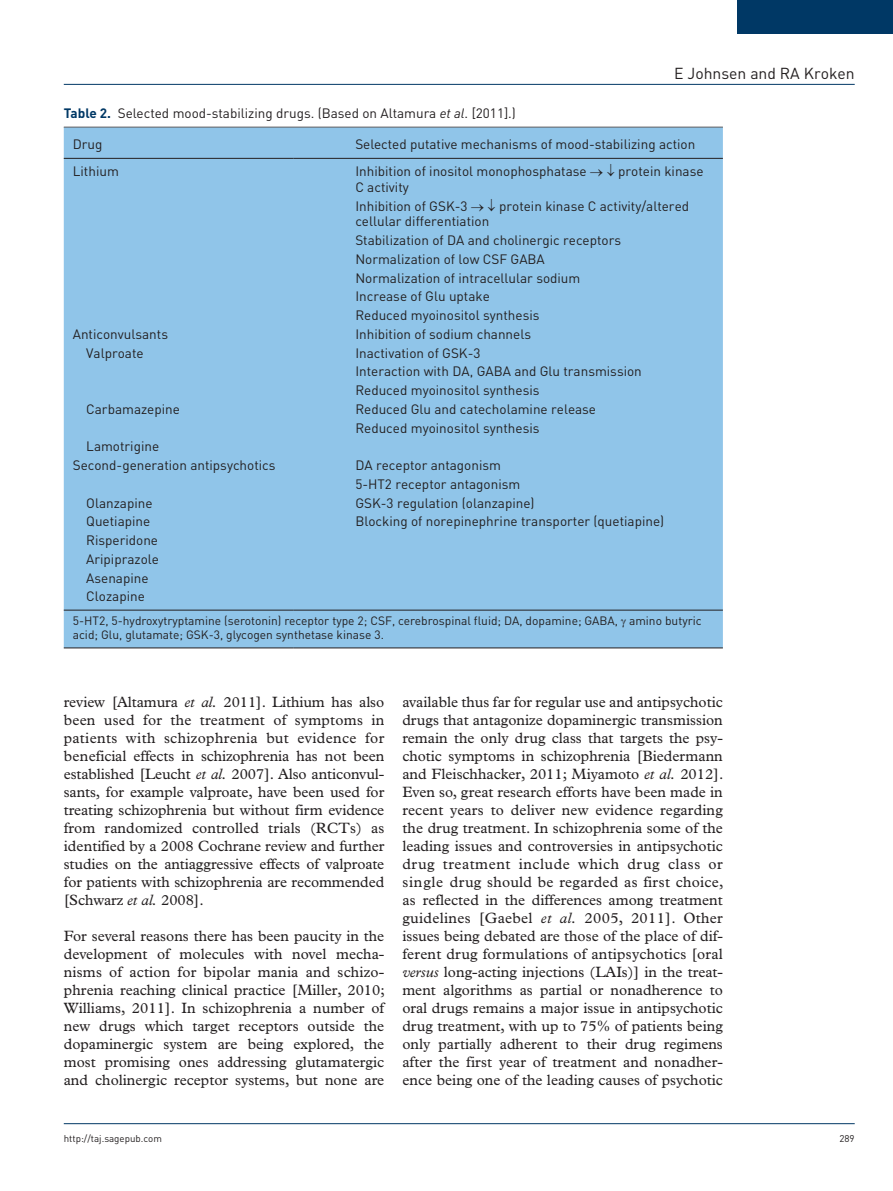
<style>
.page{position:relative;width:893px;height:1191px;background:#fff}
.page>*{position:absolute;margin:0;border:0;box-sizing:border-box;transform-origin:0 0}
.t1{font:15.75px "DIN";color:#231f20}
.t2{font:15px/18px "Plantin";color:#231f20;text-align:justify}
.t3{font:13.5px/18.8px "DIN";color:#231f20}
.t4{font:12px/14.2px "DIN";color:#231f20}
.t5{font:9.75px "DIN";color:#231f20}
.s1{font-weight:700;color:#003865}
.s2{font-style:italic}
</style>
<div class="page">
<hr style="left:64px;top:84px;width:791px;height:1px;background:#003865">
<hr style="left:64px;top:1123px;width:791px;height:1px;background:#003865">
<div style="left:738px;top:0;width:155px;height:34px;background:#003865"></div>
<hr style="left:64px;top:127px;width:659px;height:1px;background:#231f20">
<div style="left:64px;top:128px;width:659px;height:519px;background:#90c5e9"></div>
<hr style="left:64px;top:158px;width:229px;height:1px;background:#231f20">
<hr style="left:293px;top:158px;width:430px;height:1px;background:#231f20">
<hr style="left:64px;top:610px;width:229px;height:1px;background:#231f20">
<hr style="left:293px;top:610px;width:430px;height:1px;background:#231f20">
<hr style="left:64px;top:647px;width:229px;height:1px;background:#231f20">
<hr style="left:293px;top:647px;width:430px;height:1px;background:#231f20">
<svg style="left:621px;top:619px;width:5px;height:8px"></svg>
<p class="t1" style="left:674px;top:63px;width:182px">E Johnsen and RA Kroken</p>
<p class="t3" style="left:64px;top:103px;width:454px"><span class="s1">Table 2.</span> Selected mood-stabilizing drugs. (Based on Altamura <span class="s2">et al</span>. [2011].)</p>
<p class="t3" style="left:73px;top:135px;width:31px">Drug</p>
<p class="t3" style="left:355px;top:135px;width:341px">Selected putative mechanisms of mood-stabilizing action</p>
<p class="t3" style="left:73px;top:161px;width:48px">Lithium</p>
<p class="t3" style="left:355px;top:163px;width:350px;line-height:15.8px">Inhibition of inositol monophosphatase → ↓ protein kinase<br>C activity</p>
<p class="t3" style="left:355px;top:197px;width:335px;line-height:15.8px">Inhibition of GSK-3 → ↓ protein kinase C activity/altered cellular differentiation</p>
<p class="t3" style="left:355px;top:230px;width:267px">Stabilization of DA and cholinergic receptors Normalization of low CSF GABA Normalization of intracellular sodium Increase of Glu uptake<br>Reduced myoinositol synthesis</p>
<p class="t3" style="left:73px;top:324px;width:97px">Anticonvulsants</p>
<p class="t3" style="left:355px;top:324px;width:177px">Inhibition of sodium channels</p>
<p class="t3" style="left:86px;top:343px;width:59px">Valproate</p>
<p class="t3" style="left:355px;top:343px;width:288px">Inactivation of GSK-3<br>Interaction with DA, GABA and Glu transmission<br>Reduced myoinositol synthesis</p>
<p class="t3" style="left:86px;top:399px;width:95px">Carbamazepine</p>
<p class="t3" style="left:355px;top:399px;width:242px">Reduced Glu and catecholamine release<br>Reduced myoinositol synthesis</p>
<p class="t3" style="left:73px;top:437px;width:204px;text-indent:14px">Lamotrigine<br>Second-generation antipsychotics</p>
<p class="t3" style="left:355px;top:455px;width:166px">DA receptor antagonism<br>5-HT2 receptor antagonism</p>
<p class="t3" style="left:86px;top:493px;width:68px">Olanzapine</p>
<p class="t3" style="left:355px;top:493px;width:181px">GSK-3 regulation (olanzapine)</p>
<p class="t3" style="left:86px;top:512px;width:66px">Quetiapine</p>
<p class="t3" style="left:355px;top:512px;width:310px">Blocking of norepinephrine transporter (quetiapine)</p>
<p class="t3" style="left:86px;top:531px;width:74px">Risperidone<br>Aripiprazole<br>Asenapine<br>Clozapine</p>
<p class="t4" style="left:73px;top:613px;width:630px">5-HT2, 5-hydroxytryptamine (serotonin) receptor type 2; CSF, cerebrospinal fluid; DA, dopamine; GABA, amino butyric acid; Glu, glutamate; GSK-3, glycogen synthetase kinase 3.</p>
<p class="t2" style="left:64px;top:693px;width:322px">review [Altamura <span class="s2">et al.</span> 2011]. Lithium has also been used for the treatment of symptoms in patients with schizophrenia but evidence for beneficial effects in schizophrenia has not been established [Leucht <span class="s2">et al.</span> 2007]. Also anticonvul&shy;sants, for example valproate, have been used for treating schizophrenia but without firm evidence from randomized controlled trials (RCTs) as identified by a 2008 Cochrane review and further studies on the antiaggressive effects of valproate for patients with schizophrenia are recommended [Schwarz <span class="s2">et al.</span> 2008].</p>
<p class="t2" style="left:64px;top:927px;width:323px">For several reasons there has been paucity in the development of molecules with novel mecha&shy;nisms of action for bipolar mania and schizo&shy;phrenia reaching clinical practice [Miller, 2010; Williams, 2011]. In schizophrenia a number of new drugs which target receptors outside the dopaminergic system are being explored, the most promising ones addressing glutamatergic and cholinergic receptor systems, but none are</p>
<p class="t2" style="left:402px;top:693px;width:323px">available thus far for regular use and antipsychotic drugs that antagonize dopaminergic transmission remain the only drug class that targets the psy&shy;chotic symptoms in schizophrenia [Biedermann and Fleischhacker, 2011; Miyamoto <span class="s2">et al.</span> 2012].<br>Even so, great research efforts have been made in recent years to deliver new evidence regarding the drug treatment. In schizophrenia some of the leading issues and controversies in antipsychotic drug treatment include which drug class or single drug should be regarded as first choice, as reflected in the differences among treatment guidelines [Gaebel <span class="s2">et al.</span> 2005, 2011]. Other issues being debated are those of the place of dif&shy;ferent drug formulations of antipsychotics [oral <span class="s2">versus</span> long-acting injections (LAIs)] in the treat&shy;ment algorithms as partial or nonadherence to oral drugs remains a major issue in antipsychotic drug treatment, with up to 75% of patients being only partially adherent to their drug regimens after the first year of treatment and nonadher&shy;ence being one of the leading causes of psychotic</p>
<p class="t5" style="left:64px;top:1132px;width:100px">http://taj.sagepub.com</p>
<p class="t5" style="left:839px;top:1132px;width:17px">289</p>
</div>
